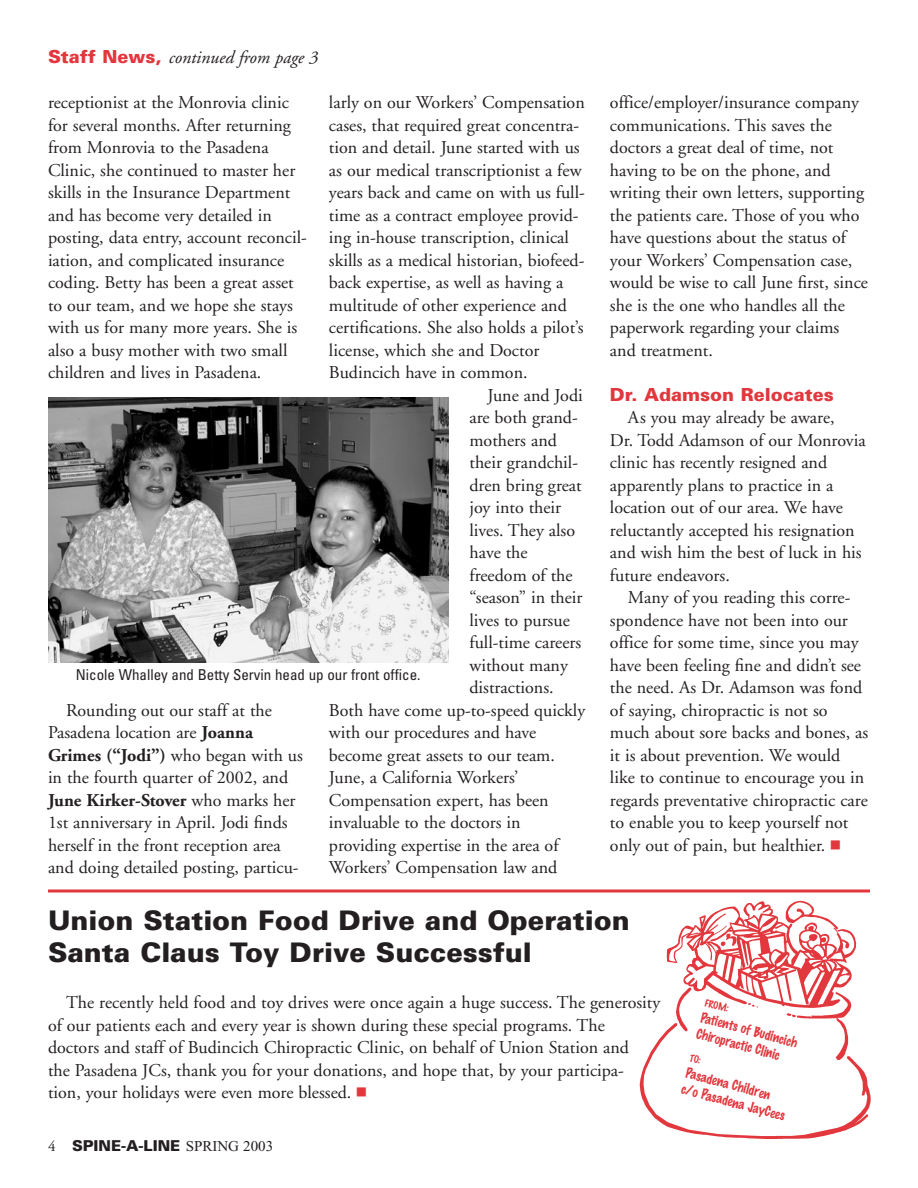
<style>
.page{position:relative;width:918px;height:1188px;background:#fff}
.page>*{position:absolute;margin:0;border:0;box-sizing:border-box;transform-origin:0 0}
.t1{font:900 27px/31.5px "Univers";color:#231f20}
.t2{font:18px/22.5px "Adobe Garamond";color:#231f20}
.t3{font:italic 18px "Adobe Garamond";color:#231f20}
.t4{font:900 18px "Univers";color:#e1373d}
.t5{font:condensed 15px "Univers";color:#231f20}
.t6{font:900 15px "Univers";color:#231f20}
.t7{font:100 12.9px/16.6px "Marker Felt";color:#e1373d}
.t8{font:100 9.3px "Marker Felt";color:#e1373d}
.s1{font-family:"Univers";font-weight:900;font-style:normal;color:#e1373d}
.s2{font-weight:700}
.s3{font-family:"Universal Newswith Comm Pi";color:#e1373d}
.s4{font-family:"Adobe Garamond";font-weight:400}
.s5{font-family:"Times New Roman";font-weight:400}
</style>
<div class="page">
<img style="left:639px;top:900px;width:232px;height:239px">
<hr style="left:48px;top:890px;width:822px;height:2px;background:#e1373d">
<img style="left:48px;top:397px;width:400px;height:266px">
<svg style="left:689px;top:1054px;width:12px;height:10px"></svg>
<p class="t3" style="left:48px;top:50px;width:271px"><span class="s1">Staff News,</span> continued from page 3</p>
<p class="t2" style="left:48px;top:93px;width:261px">receptionist at the Monrovia clinic for several months. After returning from Monrovia to the Pasadena Clinic, she continued to master her skills in the Insurance Department and has become very detailed in posting, data entry, account reconcil&shy;iation, and complicated insurance coding. Betty has been a great asset to our team, and we hope she stays with us for many more years. She is also a busy mother with two small children and lives in Pasadena.</p>
<p class="t2" style="left:329px;top:93px;width:257px">larly on our Workers’ Compensation</p>
<p class="t2" style="left:329px;top:115px;width:252px">cases, that required great concentra-</p>
<p class="t2" style="left:329px;top:138px;width:252px">tion and detail. June started with us</p>
<p class="t2" style="left:329px;top:160px;width:254px">as our medical transcriptionist a few</p>
<p class="t2" style="left:329px;top:183px;width:257px">years back and came on with us full-</p>
<p class="t2" style="left:329px;top:205px;width:251px">time as a contract employee provid-</p>
<p class="t2" style="left:329px;top:228px;width:241px">ing in-house transcription, clinical</p>
<p class="t2" style="left:329px;top:250px;width:257px">skills as a medical historian, biofeed-</p>
<p class="t2" style="left:329px;top:273px;width:236px">back expertise, as well as having a</p>
<p class="t2" style="left:329px;top:295px;width:239px">multitude of other experience and</p>
<p class="t2" style="left:329px;top:318px;width:256px">certifications. She also holds a pilot’s</p>
<p class="t2" style="left:329px;top:340px;width:212px">license, which she and Doctor</p>
<p class="t2" style="left:329px;top:363px;width:200px">Budincich have in common.</p>
<p class="t2" style="left:488px;top:385px;width:97px">June and Jodi</p>
<p class="t2" style="left:470px;top:408px;width:110px">are both grand-</p>
<p class="t2" style="left:470px;top:430px;width:89px">mothers and</p>
<p class="t2" style="left:470px;top:453px;width:110px">their grandchil-</p>
<p class="t2" style="left:470px;top:475px;width:114px">dren bring great</p>
<p class="t2" style="left:470px;top:498px;width:93px">joy into their</p>
<p class="t2" style="left:470px;top:520px;width:107px">lives. They also</p>
<p class="t2" style="left:470px;top:543px;width:60px">have the</p>
<p class="t2" style="left:470px;top:565px;width:105px">freedom of the</p>
<p class="t2" style="left:470px;top:588px;width:115px">“season” in their</p>
<p class="t2" style="left:470px;top:610px;width:102px">lives to pursue</p>
<p class="t2" style="left:470px;top:633px;width:113px">full-time careers</p>
<p class="t2" style="left:470px;top:655px;width:100px">without many</p>
<p class="t2" style="left:470px;top:678px;width:86px">distractions.</p>
<p class="t2" style="left:329px;top:700px;width:258px">Both have come up-to-speed quickly</p>
<p class="t2" style="left:329px;top:723px;width:209px">with our procedures and have</p>
<p class="t2" style="left:329px;top:745px;width:227px">become great assets to our team.</p>
<p class="t2" style="left:329px;top:768px;width:191px">June, a California Workers’</p>
<p class="t2" style="left:329px;top:790px;width:221px">Compensation expert, has been</p>
<p class="t2" style="left:329px;top:813px;width:193px">invaluable to the doctors in</p>
<p class="t2" style="left:329px;top:835px;width:231px">providing expertise in the area of</p>
<p class="t2" style="left:329px;top:858px;width:230px">Workers’ Compensation law and</p>
<p class="t5" style="left:76px;top:669px;width:346px">Nicole Whalley and Betty Servin head up our front office.</p>
<p class="t2" style="left:48px;top:700px;width:256px;text-indent:18px">Rounding out our staff at the Pasadena location are <span class="s2">Joanna Grimes (“Jodi”)</span> who began with us in the fourth quarter of 2002, and <span class="s2">June Kirker-Stover</span> who marks her 1st anniversary in April. Jodi finds herself in the front reception area and doing detailed posting, particu-</p>
<p class="t2" style="left:610px;top:93px;width:260px">office/employer/insurance company communications. This saves the doctors a great deal of time, not having to be on the phone, and writing their own letters, supporting the patients care. Those of you who have questions about the status of your Workers’ Compensation case, would be wise to call June first, since she is the one who handles all the paperwork regarding your claims and treatment.</p>
<p class="t4" style="left:610px;top:388px;width:225px">Dr. Adamson Relocates</p>
<p class="t2" style="left:610px;top:408px;width:257px;text-indent:18px">As you may already be aware,<br>Dr. Todd Adamson of our Monrovia clinic has recently resigned and apparently plans to practice in a location out of our area. We have reluctantly accepted his resignation and wish him the best of luck in his future endeavors.</p>
<p class="t2" style="left:610px;top:588px;width:260px;text-indent:18px">Many of you reading this corre&shy;spondence have not been into our office for some time, since you may have been feeling fine and didn’t see the need. As Dr. Adamson was fond of saying, chiropractic is not so much about sore backs and bones, as it is about prevention. We would like to continue to encourage you in regards preventative chiropractic care to enable you to keep yourself not only out of pain, but healthier. <span class="s3">-</span></p>
<h1 class="t1" style="left:48px;top:907px;width:583px">Union Station Food Drive and Operation<br>Santa Claus Toy Drive Successful</h1>
<p class="t2" style="left:48px;top:993px;width:614px;text-indent:18px">The recently held food and toy drives were once again a huge success. The generosity of our patients each and every year is shown during these special programs. The doctors and staff of Budincich Chiropractic Clinic, on behalf of Union Station and<br>the Pasadena JCs, thank you for your donations, and hope that, by your participa&shy;tion, your holidays were even more blessed. <span class="s3">-</span></p>
<p class="t8" style="left:706px;top:997px;width:26px;rotate:15deg">FROM:</p>
<p class="t7" style="left:703px;top:1009px;width:101px;rotate:15deg">Patients of Budincich<br>Chiropractic Clinic</p>
<p class="t7" style="left:688px;top:1065px;width:108px;rotate:15deg">Pasadena Children c/o Pasadena JayCees</p>
<p class="t6" style="left:48px;top:1140px;width:227px"><span class="s4">4</span> SPINE-A-LINE <span class="s5">SPRING 2003</span></p>
</div>
